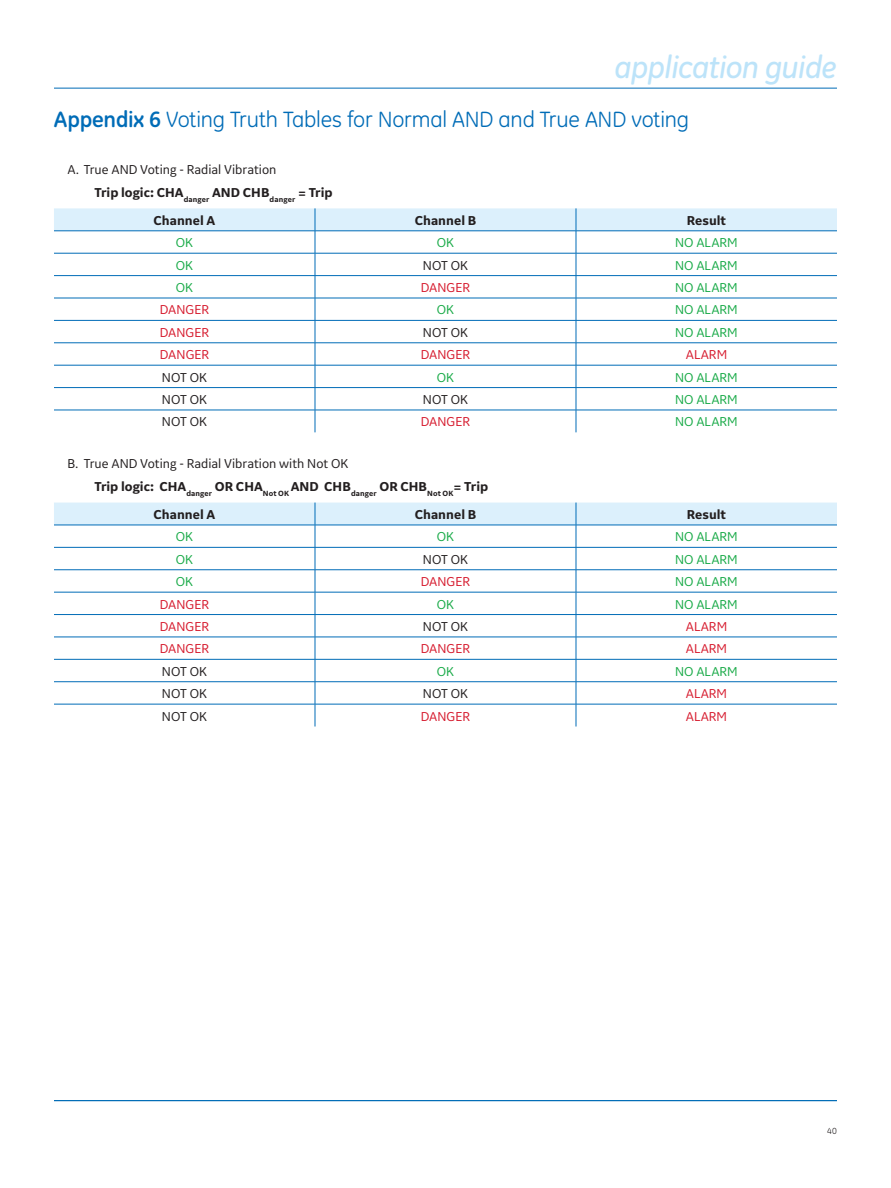
<style>
.page{position:relative;width:891px;height:1188px;background:#fff}
.page>*{position:absolute;margin:0;border:0;box-sizing:border-box;transform-origin:0 0}
.t1{font:italic 500 31.5px "GE Inspira";letter-spacing:-.025em;color:#bce3f9}
.t2{font:22.5px "GE Inspira";letter-spacing:-.01em;color:#006cb7}
.t3{font:13.5px/23.4px "GE Inspira Sans";color:#231f20}
.t4{font:13.5px "GE Inspira Sans";color:#19aa48}
.t5{font:13.5px "GE Inspira Sans";color:#d61b2e}
.t6{font:700 13.5px "GE Inspira Sans";color:#231f20}
.t7{font:9px "GE Inspira";color:#231f20}
.s1{font-weight:700}
</style>
<div class="page">
<hr style="left:54px;top:88px;width:783px;height:1px;background:#006cb7">
<hr style="left:54px;top:1100px;width:783px;height:1px;background:#006cb7">
<svg style="left:54px;top:208px;width:783px;height:224px"></svg>
<svg style="left:54px;top:503px;width:783px;height:224px"></svg>
<h1 class="t1" style="left:614px;top:49px;width:224px">application guide</h1>
<h2 class="t2" style="left:54px;top:106px;width:637px"><span class="s1">Appendix 6</span> Voting Truth Tables for Normal AND and True AND voting</h2>
<p class="t3" style="left:94px;top:157px;width:240px;text-indent:-27px">A. True AND Voting - Radial Vibration<br><span class="s1">Trip logic: CHA</span><sub>danger</sub> <span class="s1">AND CHB</span><sub>danger</sub> <span class="s1">= Trip</span></p>
<p class="t6" style="left:154px;top:212px;width:63px">Channel A</p>
<p class="t6" style="left:415px;top:212px;width:63px">Channel B</p>
<p class="t6" style="left:687px;top:212px;width:41px">Result</p>
<p class="t4" style="left:176px;top:234px;width:19px">OK</p>
<p class="t4" style="left:437px;top:234px;width:19px">OK</p>
<p class="t4" style="left:675px;top:234px;width:64px">NO ALARM</p>
<p class="t4" style="left:176px;top:257px;width:19px">OK</p>
<p class="t3" style="left:423px;top:253px;width:47px">NOT OK</p>
<p class="t4" style="left:675px;top:257px;width:64px">NO ALARM</p>
<p class="t4" style="left:176px;top:279px;width:19px">OK</p>
<p class="t5" style="left:421px;top:279px;width:51px">DANGER</p>
<p class="t4" style="left:675px;top:279px;width:64px">NO ALARM</p>
<p class="t5" style="left:160px;top:302px;width:51px">DANGER</p>
<p class="t4" style="left:437px;top:302px;width:19px">OK</p>
<p class="t4" style="left:675px;top:302px;width:64px">NO ALARM</p>
<p class="t5" style="left:160px;top:324px;width:51px">DANGER</p>
<p class="t3" style="left:423px;top:320px;width:47px">NOT OK</p>
<p class="t4" style="left:675px;top:324px;width:64px">NO ALARM</p>
<p class="t5" style="left:160px;top:346px;width:51px">DANGER</p>
<p class="t5" style="left:421px;top:346px;width:51px">DANGER</p>
<p class="t5" style="left:686px;top:346px;width:43px">ALARM</p>
<p class="t3" style="left:162px;top:365px;width:47px">NOT OK</p>
<p class="t4" style="left:437px;top:369px;width:19px">OK</p>
<p class="t4" style="left:675px;top:369px;width:64px">NO ALARM</p>
<p class="t3" style="left:162px;top:387px;width:47px">NOT OK</p>
<p class="t3" style="left:423px;top:387px;width:47px">NOT OK</p>
<p class="t4" style="left:675px;top:391px;width:64px">NO ALARM</p>
<p class="t3" style="left:162px;top:410px;width:47px">NOT OK</p>
<p class="t5" style="left:421px;top:414px;width:51px">DANGER</p>
<p class="t4" style="left:675px;top:414px;width:64px">NO ALARM</p>
<p class="t3" style="left:94px;top:451px;width:395px;text-indent:-27px">B. True AND Voting - Radial Vibration with Not OK<br><span class="s1">Trip logic: CHA</span><sub>danger</sub> <span class="s1">OR CHA</span><sub>Not</sub> <sub>OK</sub> <span class="s1">AND CHB</span><sub>danger</sub> <span class="s1">OR CHB</span><sub>Not</sub> <sub>OK</sub><span class="s1">= Trip</span></p>
<p class="t6" style="left:154px;top:506px;width:63px">Channel A</p>
<p class="t6" style="left:415px;top:506px;width:63px">Channel B</p>
<p class="t6" style="left:687px;top:506px;width:41px">Result</p>
<p class="t4" style="left:176px;top:528px;width:19px">OK</p>
<p class="t4" style="left:437px;top:528px;width:19px">OK</p>
<p class="t4" style="left:675px;top:528px;width:64px">NO ALARM</p>
<p class="t4" style="left:176px;top:551px;width:19px">OK</p>
<p class="t3" style="left:423px;top:547px;width:47px">NOT OK</p>
<p class="t4" style="left:675px;top:551px;width:64px">NO ALARM</p>
<p class="t4" style="left:176px;top:573px;width:19px">OK</p>
<p class="t5" style="left:421px;top:573px;width:51px">DANGER</p>
<p class="t4" style="left:675px;top:573px;width:64px">NO ALARM</p>
<p class="t5" style="left:160px;top:596px;width:51px">DANGER</p>
<p class="t4" style="left:437px;top:596px;width:19px">OK</p>
<p class="t4" style="left:675px;top:596px;width:64px">NO ALARM</p>
<p class="t5" style="left:160px;top:618px;width:51px">DANGER</p>
<p class="t3" style="left:423px;top:614px;width:47px">NOT OK</p>
<p class="t5" style="left:686px;top:618px;width:43px">ALARM</p>
<p class="t5" style="left:160px;top:640px;width:51px">DANGER</p>
<p class="t5" style="left:421px;top:640px;width:51px">DANGER</p>
<p class="t5" style="left:686px;top:640px;width:43px">ALARM</p>
<p class="t3" style="left:162px;top:659px;width:47px">NOT OK</p>
<p class="t4" style="left:437px;top:663px;width:19px">OK</p>
<p class="t4" style="left:675px;top:663px;width:64px">NO ALARM</p>
<p class="t3" style="left:162px;top:682px;width:47px">NOT OK</p>
<p class="t3" style="left:423px;top:682px;width:47px">NOT OK</p>
<p class="t5" style="left:686px;top:685px;width:43px">ALARM</p>
<p class="t3" style="left:162px;top:704px;width:47px">NOT OK</p>
<p class="t5" style="left:421px;top:708px;width:51px">DANGER</p>
<p class="t5" style="left:686px;top:708px;width:43px">ALARM</p>
<p class="t7" style="left:827px;top:1126px;width:11px">40</p>
</div>
